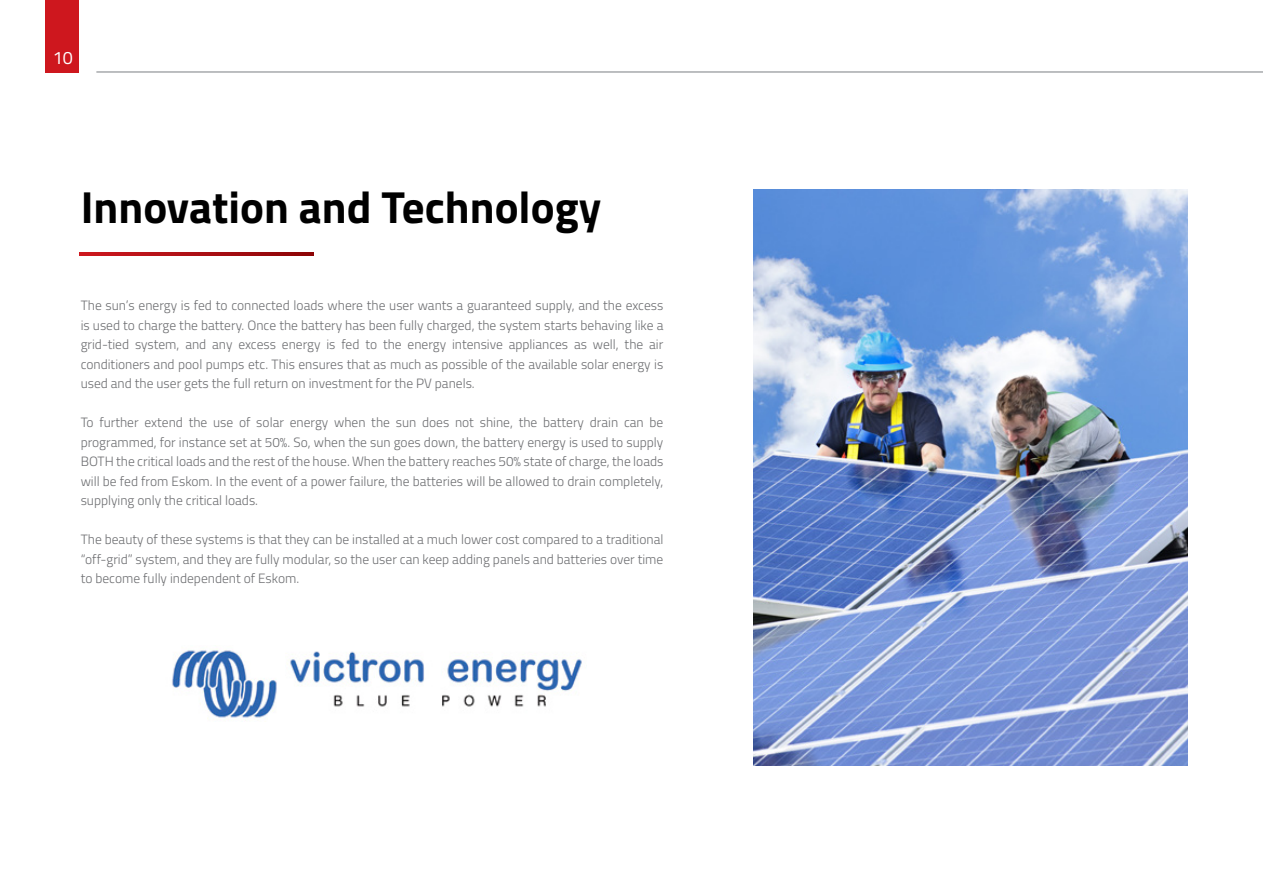
<style>
.page{position:relative;width:1263px;height:893px;background:#fff}
.page>*{position:absolute;margin:0;border:0;box-sizing:border-box;transform-origin:0 0}
.t1{font:700 45px "Titillium";color:#000}
.t2{font:18px "Titillium";color:#fff}
.t3{font:300 13.5px/19.5px "Titillium";color:#6d6e71;text-align:justify}
</style>
<div class="page">
<hr style="left:96px;top:71px;width:1167px;height:2px;background:#a7a9ac">
<div style="left:46px;top:0;width:33px;height:73px;background:#ce171e"></div>
<img style="left:172px;top:650px;width:410px;height:69px">
<svg style="left:79px;top:252px;width:234px;height:3px"></svg>
<img style="left:754px;top:189px;width:433px;height:576px">
<h2 class="t2" style="left:53px;top:44px;width:22px">10</h2>
<h1 class="t1" style="left:81px;top:173px;width:522px">Innovation and Technology</h1>
<p class="t3" style="left:81px;top:295px;width:584px">The sun’s energy is fed to connected loads where the user wants a guaranteed supply, and the excess is used to charge the battery. Once the battery has been fully charged, the system starts behaving like a grid-tied system, and any excess energy is fed to the energy intensive appliances as well, the air conditioners and pool pumps etc. This ensures that as much as possible of the available solar energy is used and the user gets the full return on investment for the PV panels.</p>
<p class="t3" style="left:81px;top:412px;width:584px">To further extend the use of solar energy when the sun does not shine, the battery drain can be programmed, for instance set at 50%. So, when the sun goes down, the battery energy is used to supply BOTH the critical loads and the rest of the house. When the battery reaches 50% state of charge, the loads will be fed from Eskom. In the event of a power failure, the batteries will be allowed to drain completely, supplying only the critical loads.</p>
<p class="t3" style="left:81px;top:529px;width:584px">The beauty of these systems is that they can be installed at a much lower cost compared to a traditional “off-grid” system, and they are fully modular, so the user can keep adding panels and batteries over time to become fully independent of Eskom.</p>
</div>
